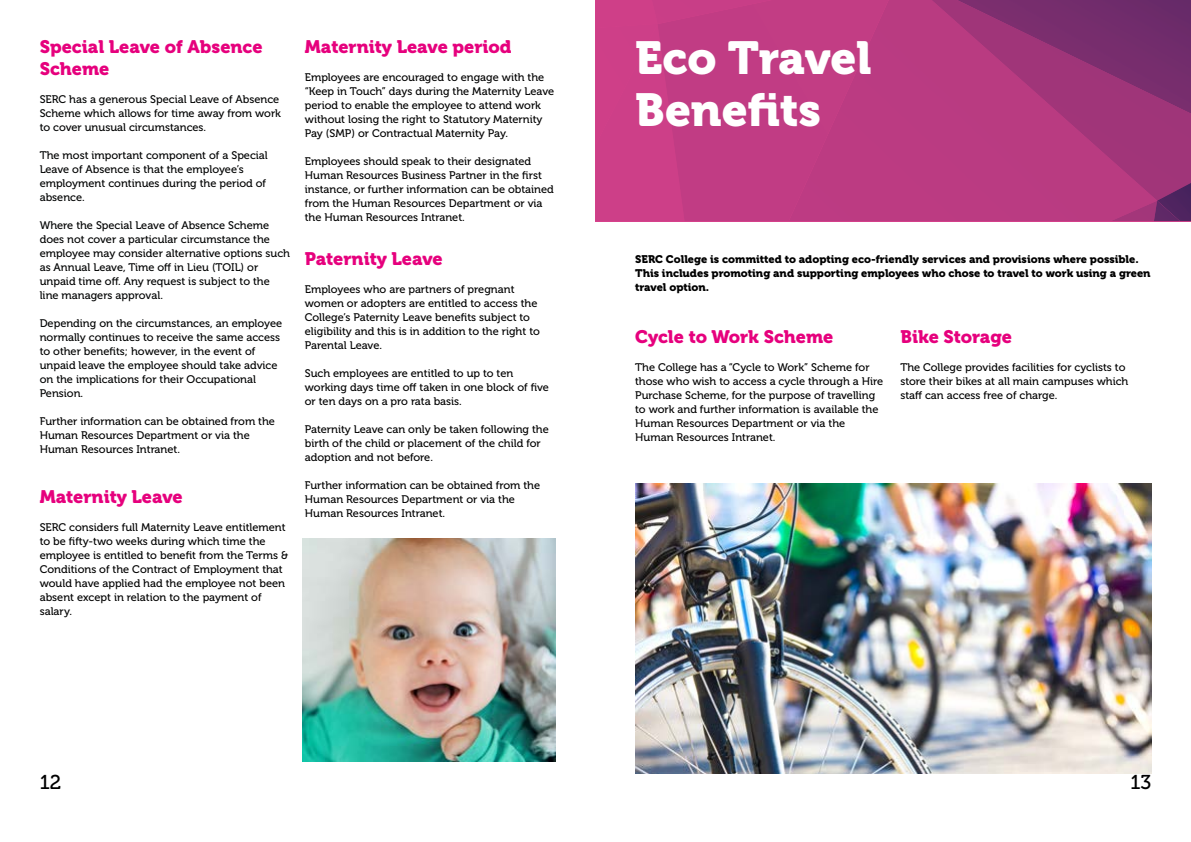
<style>
.page{position:relative;width:1191px;height:842px;background:#fff}
.page>*{position:absolute;margin:0;border:0;box-sizing:border-box;transform-origin:0 0}
.Heading_2{font:46px "Museo 900";color:#fff}
.t1{font:20px "Museo 500";color:#000}
.Heading_3{font:18px/22px "Museo 900";color:#e6007d}
.Main{font:11px/14px "Museo 500";color:#000}
.Main-2{font:11px/14px "Museo 500";color:#010202}
.Paragraph_Style_1{font:11px/14px "Museo 900";color:#000}
</style>
<div class="page">
<svg style="left:595px;top:0;width:596px;height:221px;fill:#bb3b82"></svg>
<img style="left:302px;top:539px;width:253px;height:222px">
<img style="left:635px;top:483px;width:516px;height:291px">
<h3 class="Heading_3" style="left:40px;top:36px;width:224px">Special Leave of Absence<br>Scheme</h3>
<p class="Main-2" style="left:40px;top:93px;width:243px">SERC has a generous Special Leave of Absence<br>Scheme which allows for time away from work to cover unusual circumstances.</p>
<p class="Main-2" style="left:40px;top:149px;width:230px">The most important component of a Special Leave of Absence is that the employee’s employment continues during the period of absence.</p>
<p class="Main-2" style="left:40px;top:219px;width:252px">Where the Special Leave of Absence Scheme does not cover a particular circumstance the employee may consider alternative options such as Annual Leave, Time off in Lieu (TOIL) or unpaid time off. Any request is subject to the line managers approval.</p>
<p class="Main-2" style="left:40px;top:317px;width:244px">Depending on the circumstances, an employee normally continues to receive the same access to other benefits; however, in the event of unpaid leave the employee should take advice on the implications for their Occupational Pension.</p>
<p class="Main" style="left:40px;top:415px;width:237px">Further information can be obtained from the<br>Human Resources Department or via the<br>Human Resources Intranet.</p>
<h3 class="Heading_3" style="left:40px;top:486px;width:144px">Maternity Leave</h3>
<p class="Main" style="left:40px;top:521px;width:250px">SERC considers full Maternity Leave entitlement to be fifty-two weeks during which time the employee is entitled to benefit from the Terms &amp; Conditions of the Contract of Employment that would have applied had the employee not been absent except in relation to the payment of salary.</p>
<h3 class="Heading_3" style="left:305px;top:36px;width:208px">Maternity Leave period</h3>
<p class="Main" style="left:305px;top:71px;width:251px">Employees are encouraged to engage with the “Keep in Touch” days during the Maternity Leave period to enable the employee to attend work without losing the right to Statutory Maternity Pay (SMP) or Contractual Maternity Pay.</p>
<p class="Main" style="left:305px;top:155px;width:250px">Employees should speak to their designated Human Resources Business Partner in the first instance, or further information can be obtained from the Human Resources Department or via the Human Resources Intranet.</p>
<h3 class="Heading_3" style="left:305px;top:248px;width:139px">Paternity Leave</h3>
<p class="Main" style="left:305px;top:283px;width:236px">Employees who are partners of pregnant women or adopters are entitled to access the College’s Paternity Leave benefits subject to eligibility and this is in addition to the right to Parental Leave.</p>
<p class="Main" style="left:305px;top:367px;width:246px">Such employees are entitled to up to ten working days time off taken in one block of five or ten days on a pro rata basis.</p>
<p class="Main" style="left:305px;top:423px;width:245px">Paternity Leave can only be taken following the birth of the child or placement of the child for adoption and not before.</p>
<p class="Main" style="left:305px;top:479px;width:237px">Further information can be obtained from the<br>Human Resources Department or via the<br>Human Resources Intranet.</p>
<h2 class="t1" style="left:40px;top:771px;width:23px">12</h2>
<h2 class="Heading_2" style="left:635px;top:32px;width:238px">Eco Travel</h2>
<h2 class="Heading_2" style="left:635px;top:84px;width:187px">Benefits</h2>
<p class="Paragraph_Style_1" style="left:635px;top:253px;width:517px">SERC College is committed to adopting eco-friendly services and provisions where possible.<br>This includes promoting and supporting employees who chose to travel to work using a green travel option.</p>
<h3 class="Heading_3" style="left:635px;top:326px;width:200px">Cycle to Work Scheme</h3>
<p class="Main" style="left:635px;top:360px;width:250px">The College has a “Cycle to Work” Scheme for those who wish to access a cycle through a Hire Purchase Scheme, for the purpose of travelling to work and further information is available the Human Resources Department or via the Human Resources Intranet.</p>
<h3 class="Heading_3" style="left:900px;top:326px;width:113px">Bike Storage</h3>
<p class="Main" style="left:900px;top:360px;width:230px">The College provides facilities for cyclists to store their bikes at all main campuses which staff can access free of charge.</p>
<h2 class="t1" style="left:1130px;top:771px;width:22px">13</h2>
</div>
